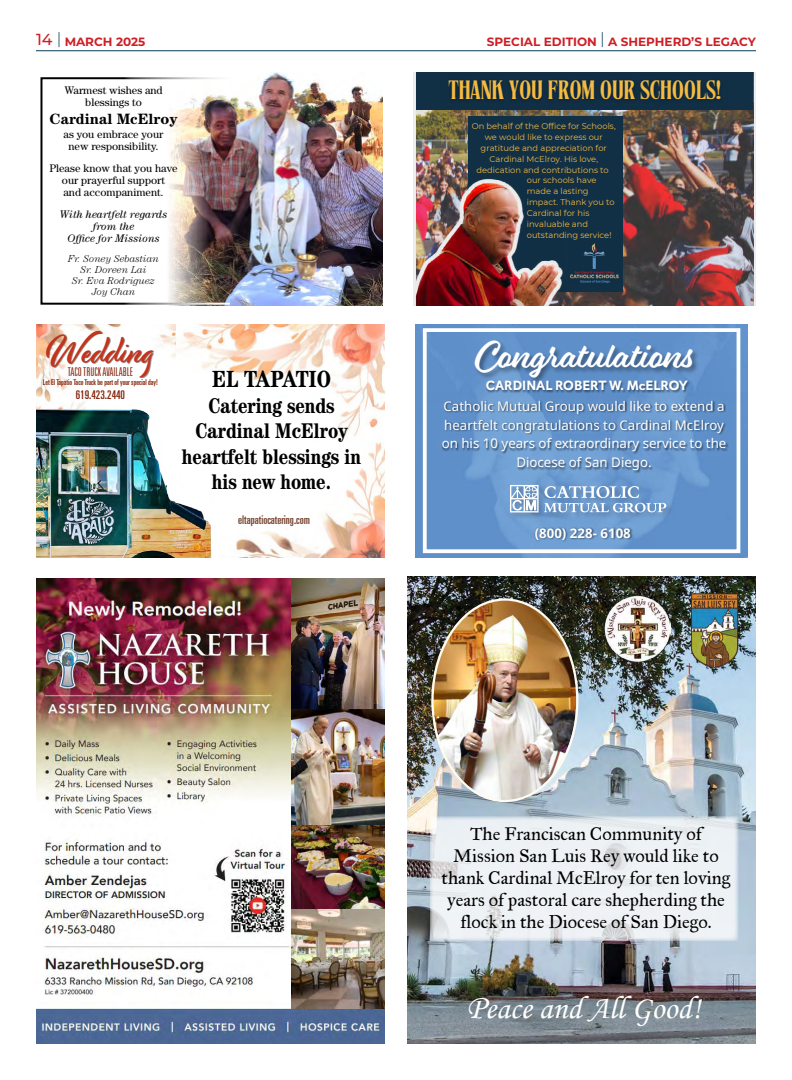
<style>
.page{position:relative;width:792px;height:1080px;background:#fff}
.page>*{position:absolute;margin:0;border:0;box-sizing:border-box;transform-origin:0 0}
.t1{font:36.3px "Modish";color:#c5331c}
.t2{font:35.2px "Eds Market Main Script";color:#fff}
.t3{font:32.4px "Monotype Corsiva";color:#fff}
.t4{font:26.5px "Tan Harmoni";letter-spacing:-.01em;color:#f4ba42}
.t5{font:700 condensed 23.4px "Century Std";color:#000}
.t6{font:700 condensed 21.3px/25.6px "Century Std";color:#000;text-align:center}
.t7{font:18.4px/22px "IM FELL Great Primer PRO Roman";color:#000;text-align:center}
.t8{font:700 15px "Century Std";color:#000}
.t9{font:13.3px/18.6px "Noto Sans";color:#fff;text-align:center}
.t10{font:700 13.3px "Davis Sans";color:#fff}
.t11{font:700 13.3px "Open Sans";color:#fff}
.t12{font:12.1px "Univers LT Pro Ult Cond";color:#75422f}
.t13{font:12.1px "Univers LT Pro Light Ult Cond";color:#83230b}
.t14{font:12.1px "Univers LT Pro Ult Cond";color:#83230b}
.t15{font:700 12px "Montserrat";color:#cf1f25}
.t16{font:11px/12px "Century Std";color:#000;text-align:center}
.t17{font:italic 11px/12px "Century Std";color:#000;text-align:center}
.t18{font:italic 300 10px/11px "Century Std";color:#000;text-align:center}
.t19{font:8.3px/11.1px "Montserrat";color:#f4ba42;text-align:center}
.t20{font:8px "Univers LT Pro Ult Cond";color:#83230b}
.s1{font-weight:500;font-size:16px}
.s2{font-size:34.6px}
</style>
<div class="page">
<hr style="left:36px;top:50px;width:720px;height:1px;background:#063d58">
<img style="left:407px;top:576px;width:349px;height:468px">
<img style="left:690px;top:592px;width:48px;height:75px">
<img style="left:605px;top:595px;width:66px;height:66px">
<img style="left:431px;top:600px;width:145px;height:201px">
<svg style="left:430px;top:817px;width:308px;height:124px;fill:#edf2f5"></svg>
<img style="left:36px;top:578px;width:349px;height:466px">
<img style="left:292px;top:578px;width:93px;height:430px">
<img style="left:175px;top:324px;width:210px;height:112px">
<img style="left:36px;top:324px;width:139px;height:82px">
<img style="left:236px;top:442px;width:149px;height:116px">
<img style="left:36px;top:406px;width:178px;height:152px">
<div style="left:46px;top:331px;width:108px;height:47px;background:#000;opacity:.45"></div>
<img style="left:416px;top:324px;width:331px;height:234px">
<div style="left:423px;top:328px;width:317px;height:225px;border:4px solid #fff"></div>
<img style="left:427px;top:324px;width:320px;height:69px">
<img style="left:482px;top:374px;width:228px;height:19px">
<img style="left:425px;top:393px;width:322px;height:86px">
<img style="left:508px;top:481px;width:166px;height:38px">
<svg style="left:510px;top:485px;width:156px;height:27px;background:#93b2d6"></svg>
<img style="left:521px;top:519px;width:134px;height:29px">
<img style="left:169px;top:72px;width:213px;height:234px">
<div style="left:40px;top:77px;width:191px;height:228px;border:2px solid #fff"></div>
<img style="left:417px;top:110px;width:336px;height:196px">
<div style="left:469px;top:116px;width:154px;height:176px;background:#112f45"></div>
<img style="left:414px;top:176px;width:151px;height:130px">
<img style="left:571px;top:271px;width:48px;height:12px">
<img style="left:584px;top:243px;width:21px;height:26px">
<div style="left:417px;top:72px;width:336px;height:38px;background:#112f45"></div>
<h3 class="t15" style="left:36px;top:33px;width:111px"><span class="s1">14</span> <sup>|</sup> MARCH 2025</h3>
<h3 class="t15" style="left:487px;top:33px;width:271px">SPECIAL EDITION <sup>|</sup> A SHEPHERD’S LEGACY</h3>
<h3 class="t16" style="left:64px;top:84px;width:100px">Warmest wishes and blessings to</h3>
<h3 class="t8" style="left:50px;top:110px;width:129px">Cardinal McElroy</h3>
<h3 class="t16" style="left:64px;top:128px;width:101px">as you embrace your new responsibility.</h3>
<h3 class="t16" style="left:49px;top:162px;width:130px">Please know that you have our prayerful support<br>and accompaniment.</h3>
<h3 class="t17" style="left:60px;top:208px;width:109px">With heartfelt regards from the<br>Office for Missions</h3>
<p class="t18" style="left:68px;top:253px;width:92px">Fr. Soney Sebastian<br>Sr. Doreen Lai<br>Sr. Eva Rodriguez<br>Joy Chan</p>
<h3 class="t4" style="left:449px;top:76px;width:274px">THANK YOU FROM OUR SCHOOLS!</h3>
<p class="t19" style="left:472px;top:120px;width:146px">On behalf of the Office for Schools, we would like to express our gratitude and appreciation for<br>Cardinal McElroy. His love, dedication and contributions to</p>
<p class="t19" style="left:527px;top:174px;width:89px;text-align:left">our schools have made a lasting impact. Thank you to<br>Cardinal for his invaluable and outstanding service!</p>
<h1 class="t1" style="left:46px;top:328px;width:110px">Wedding</h1>
<h2 class="t2" style="left:476px;top:334px;width:220px">Congratulations</h2>
<h3 class="t10" style="left:486px;top:378px;width:204px">CARDINAL ROBERT W. McELROY</h3>
<h3 class="t9" style="left:442px;top:397px;width:286px">Catholic Mutual Group would like to extend a heartfelt congratulations to Cardinal McElroy on his 10 years of extraordinary service to the Diocese of San Diego.</h3>
<h3 class="t13" style="left:68px;top:365px;width:67px">TACO TRUCK AVAILABLE</h3>
<p class="t20" style="left:43px;top:377px;width:117px">Let El Tapatio Taco Truck be part of your special day!</p>
<h3 class="t14" style="left:76px;top:387px;width:51px">619.423.2440</h3>
<h3 class="t5" style="left:212px;top:365px;width:121px">EL TAPATIO</h3>
<h3 class="t6" style="left:182px;top:392px;width:181px">Catering sends<br>Cardinal McElroy heartfelt blessings in his new home.</h3>
<h3 class="t12" style="left:238px;top:512px;width:73px">eltapatiocatering.com</h3>
<h3 class="t11" style="left:535px;top:524px;width:98px">(800) 228- 6108</h3>
<h3 class="t7" style="left:442px;top:822px;width:290px">The Franciscan Community of Mission San Luis Rey would like to thank Cardinal McElroy for ten loving years of pastoral care shepherding the flock in the Diocese of San Diego.</h3>
<h3 class="t3" style="left:466px;top:988px;width:236px"><span class="s2">P</span>eace and All Good!</h3>
</div>
